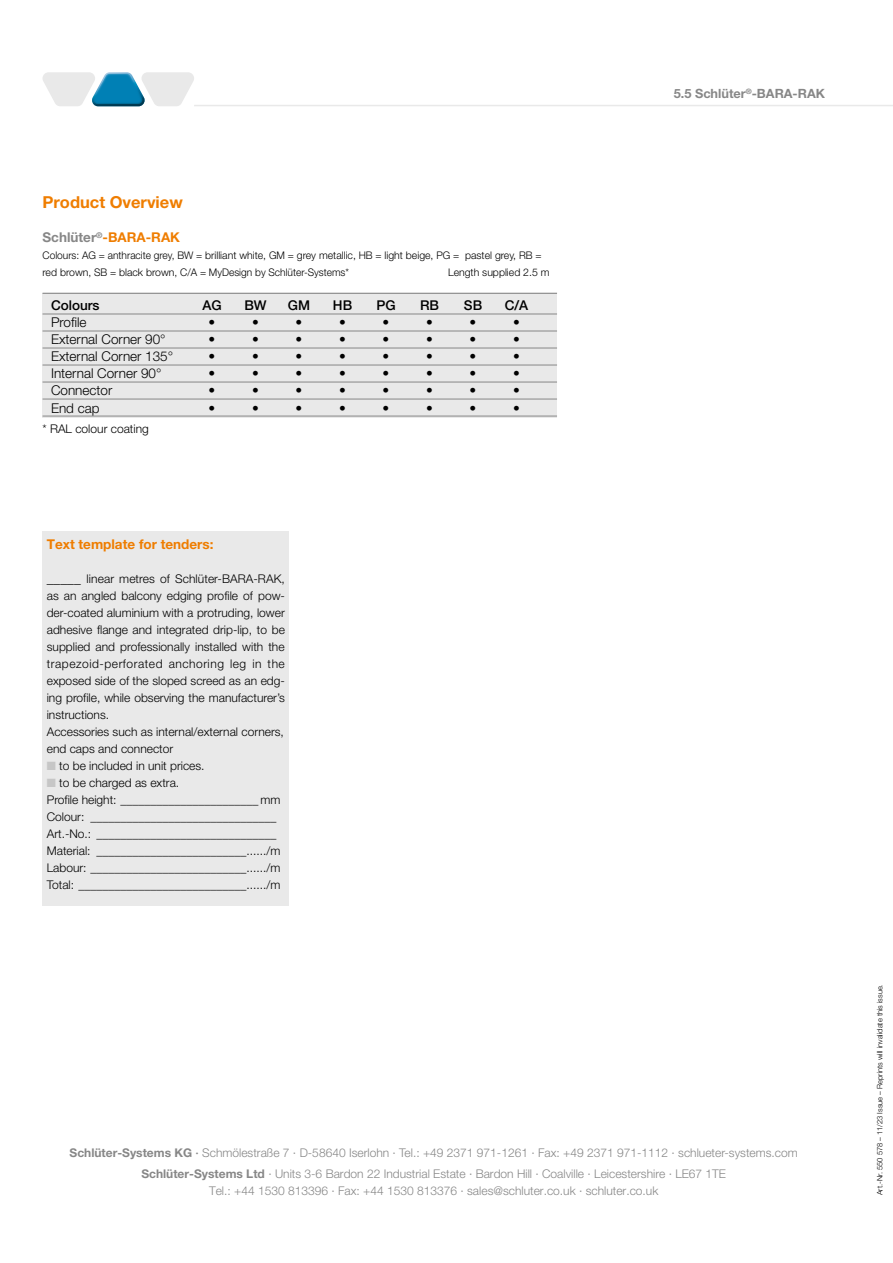
<style>
.page{position:relative;width:893px;height:1263px;background:#fff}
.page>*{position:absolute;margin:0;border:0;box-sizing:border-box;transform-origin:0 0}
.t1{font:700 16.5px "Helvetica Neue LT Pro";color:#ef7d00}
.t2{font:300 13.5px "Helvetica Neue LT Pro";color:#000}
.t3{font:700 13.5px "Helvetica Neue LT Pro";color:#ef7d00}
.t4{font:500 13.5px "Helvetica Neue LT Pro";color:#000}
.t5{font:700 12.75px "Helvetica Neue LT Pro";color:#878787}
.t6{font:300 12px/17px "Helvetica Neue LT Pro";color:#000}
.t7{font:300 12px/21.3px "Helvetica Neue LT Pro";color:#878787;text-align:center}
.t8{font:300 10.5px/17px "Helvetica Neue LT Pro";color:#000}
.t9{font:300 7.5px "Helvetica Neue LT Pro";color:#000}
.s1{color:#878787}
.s2{font-size:13.5px}
.s3{color:#c6c6c6}
.s4{font-weight:700}
.s5{font-weight:500}
</style>
<div class="page">
<hr style="left:194px;top:105px;width:699px;height:1px;background:#e9e9e9">
<svg style="left:43px;top:72px;width:151px;height:34px"></svg>
<div style="left:43px;top:531px;width:246px;height:375px;background:#e9e9e9"></div>
<div style="left:43px;top:293px;width:514px;height:124px;background:#e9e9e9"></div>
<hr style="left:43px;top:293px;width:514px;height:1px;background:#878787">
<hr style="left:43px;top:314px;width:514px;height:1px;background:#878787">
<hr style="left:43px;top:331px;width:514px;height:1px;background:#878787">
<hr style="left:43px;top:348px;width:514px;height:1px;background:#878787">
<hr style="left:43px;top:365px;width:514px;height:1px;background:#878787">
<hr style="left:43px;top:382px;width:514px;height:1px;background:#878787">
<hr style="left:43px;top:399px;width:514px;height:1px;background:#878787">
<hr style="left:43px;top:416px;width:514px;height:1px;background:#878787">
<h1 class="t1" style="left:43px;top:192px;width:142px">Product Overview</h1>
<p class="t3" style="left:43px;top:229px;width:139px"><span class="s1">Schlüter</span><sup>®</sup>-BARA-RAK</p>
<p class="t8" style="left:43px;top:247px;width:501px">Colours: AG = anthracite grey, BW = brilliant white, GM = grey metallic, HB = light beige, PG = pastel grey, RB = red brown, SB = black brown, C/A = MyDesign by Schlüter-Systems*</p>
<p class="t8" style="left:448px;top:264px;width:103px">Length supplied 2.5 m</p>
<p class="t4" style="left:51px;top:298px;width:50px">Colours</p>
<p class="t4" style="left:202px;top:298px;width:21px">AG</p>
<p class="t4" style="left:244px;top:298px;width:24px">BW</p>
<p class="t4" style="left:288px;top:298px;width:24px">GM</p>
<p class="t4" style="left:333px;top:298px;width:21px">HB</p>
<p class="t4" style="left:376px;top:298px;width:21px">PG</p>
<p class="t4" style="left:420px;top:298px;width:21px">RB</p>
<p class="t4" style="left:464px;top:298px;width:20px">SB</p>
<p class="t4" style="left:505px;top:298px;width:25px">C/A</p>
<p class="t2" style="left:51px;top:314px;width:37px">Profile</p>
<p class="t2" style="left:209px;top:314px;width:8px">•</p>
<p class="t2" style="left:252px;top:314px;width:8px">•</p>
<p class="t2" style="left:296px;top:314px;width:8px">•</p>
<p class="t2" style="left:339px;top:314px;width:8px">•</p>
<p class="t2" style="left:383px;top:314px;width:8px">•</p>
<p class="t2" style="left:426px;top:314px;width:8px">•</p>
<p class="t2" style="left:470px;top:314px;width:8px">•</p>
<p class="t2" style="left:513px;top:314px;width:8px">•</p>
<p class="t2" style="left:51px;top:331px;width:116px">External Corner 90°</p>
<p class="t2" style="left:209px;top:331px;width:8px">•</p>
<p class="t2" style="left:252px;top:331px;width:8px">•</p>
<p class="t2" style="left:296px;top:331px;width:8px">•</p>
<p class="t2" style="left:339px;top:331px;width:8px">•</p>
<p class="t2" style="left:383px;top:331px;width:8px">•</p>
<p class="t2" style="left:426px;top:331px;width:8px">•</p>
<p class="t2" style="left:470px;top:331px;width:8px">•</p>
<p class="t2" style="left:513px;top:331px;width:8px">•</p>
<p class="t2" style="left:51px;top:348px;width:124px">External Corner 135°</p>
<p class="t2" style="left:209px;top:348px;width:8px">•</p>
<p class="t2" style="left:252px;top:348px;width:8px">•</p>
<p class="t2" style="left:296px;top:348px;width:8px">•</p>
<p class="t2" style="left:339px;top:348px;width:8px">•</p>
<p class="t2" style="left:383px;top:348px;width:8px">•</p>
<p class="t2" style="left:426px;top:348px;width:8px">•</p>
<p class="t2" style="left:470px;top:348px;width:8px">•</p>
<p class="t2" style="left:513px;top:348px;width:8px">•</p>
<p class="t2" style="left:51px;top:365px;width:112px">Internal Corner 90°</p>
<p class="t2" style="left:209px;top:365px;width:8px">•</p>
<p class="t2" style="left:252px;top:365px;width:8px">•</p>
<p class="t2" style="left:296px;top:365px;width:8px">•</p>
<p class="t2" style="left:339px;top:365px;width:8px">•</p>
<p class="t2" style="left:383px;top:365px;width:8px">•</p>
<p class="t2" style="left:426px;top:365px;width:8px">•</p>
<p class="t2" style="left:470px;top:365px;width:8px">•</p>
<p class="t2" style="left:513px;top:365px;width:8px">•</p>
<p class="t2" style="left:51px;top:382px;width:63px">Connector</p>
<p class="t2" style="left:209px;top:382px;width:8px">•</p>
<p class="t2" style="left:252px;top:382px;width:8px">•</p>
<p class="t2" style="left:296px;top:382px;width:8px">•</p>
<p class="t2" style="left:339px;top:382px;width:8px">•</p>
<p class="t2" style="left:383px;top:382px;width:8px">•</p>
<p class="t2" style="left:426px;top:382px;width:8px">•</p>
<p class="t2" style="left:470px;top:382px;width:8px">•</p>
<p class="t2" style="left:513px;top:382px;width:8px">•</p>
<p class="t2" style="left:51px;top:399px;width:50px">End cap</p>
<p class="t2" style="left:209px;top:399px;width:8px">•</p>
<p class="t2" style="left:252px;top:399px;width:8px">•</p>
<p class="t2" style="left:296px;top:399px;width:8px">•</p>
<p class="t2" style="left:339px;top:399px;width:8px">•</p>
<p class="t2" style="left:383px;top:399px;width:8px">•</p>
<p class="t2" style="left:426px;top:399px;width:8px">•</p>
<p class="t2" style="left:470px;top:399px;width:8px">•</p>
<p class="t2" style="left:513px;top:399px;width:8px">•</p>
<p class="t6" style="left:43px;top:419px;width:108px">* RAL colour coating</p>
<p class="t3" style="left:47px;top:535px;width:168px">Text template for tenders:</p>
<p class="t6" style="left:47px;top:570px;width:240px"><span class="s2">_____</span> linear metres of Schlüter-BARA-RAK, as an angled balcony edging profile of pow&shy;der-coated aluminium with a protruding, lower adhesive flange and integrated drip-lip, to be supplied and professionally installed with the trapezoid-perforated anchoring leg in the exposed side of the sloped screed as an edg&shy;ing profile, while observing the manufacturer’s instructions.<br>Accessories such as internal/external corners, end caps and connector</p>
<p class="t6" style="left:47px;top:757px;width:159px"><span class="s3">■</span> to be included in unit prices.</p>
<p class="t6" style="left:47px;top:774px;width:235px"><span class="s3">■</span> to be charged as extra.<br>Profile height: _______________________ mm Colour: _______________________________ Art.-No.: ______________________________ Material: _________________________....../m Labour: __________________________....../m Total: ____________________________....../m</p>
<p class="t5" style="left:674px;top:86px;width:153px">5.5 Schlüter<sup>®</sup>-BARA-RAK</p>
<p class="t7" style="left:70px;top:1141px;width:730px"><span class="s4">Schlüter-Systems KG</span> <span class="s5">·</span> Schmölestraße 7 · D-58640 Iserlohn · Tel.: +49 2371 971-1261 · Fax: +49 2371 971-1112 · schlueter-systems.com<br><span class="s4">Schlüter-Systems Ltd</span> · Units 3-6 Bardon 22 Industrial Estate · Bardon Hill · Coalville · Leicestershire · LE67 1TE</p>
<p class="t7" style="left:209px;top:1180px;width:451px">Tel.: +44 1530 813396 · Fax: +44 1530 813376 · sales@schluter.co.uk · schluter.co.uk</p>
<p class="t9" style="left:875px;top:1195px;width:212px;rotate:-90deg">Art.-Nr. 550 578 – 11/23 Issue – Reprints will invalidate this issue.</p>
</div>
